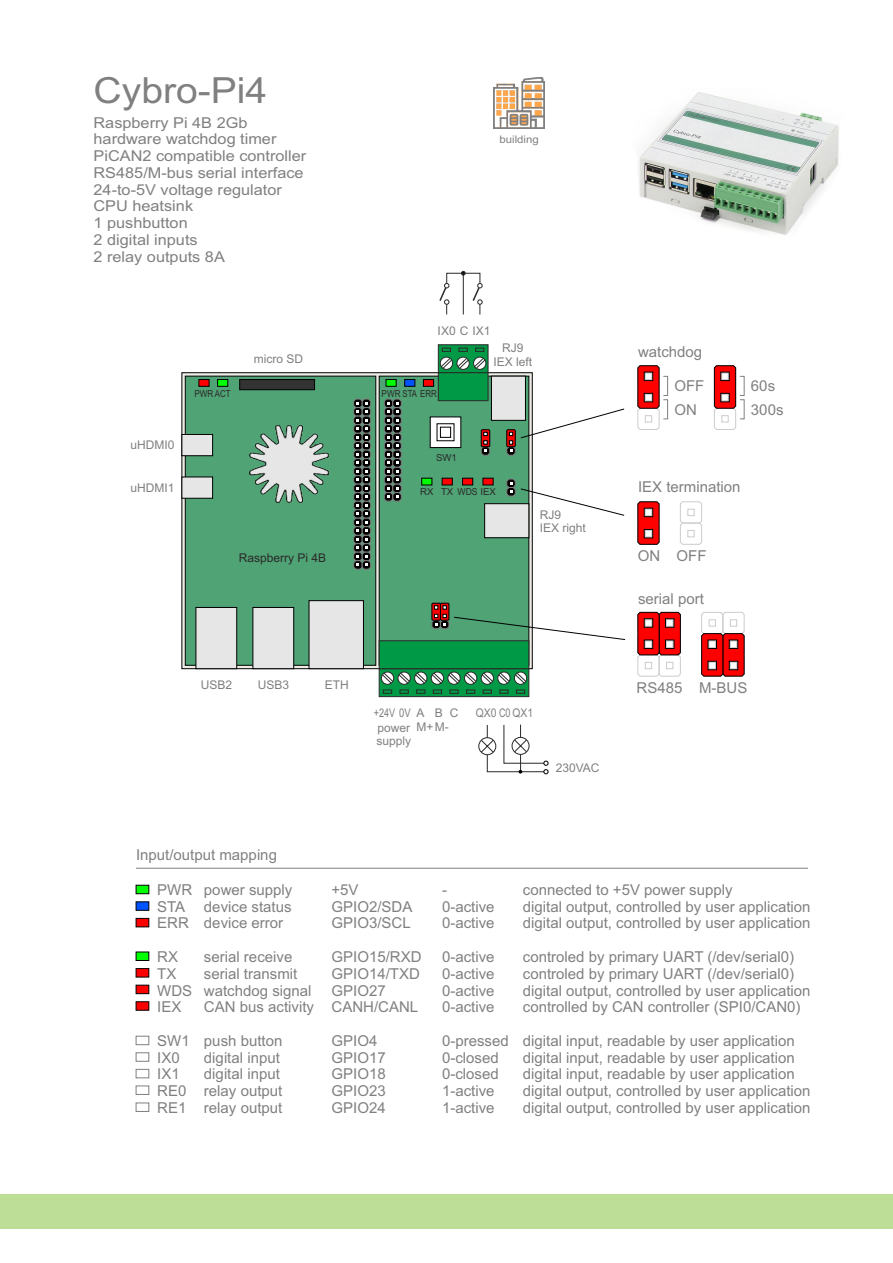
<style>
.page{position:relative;width:893px;height:1263px;background:#fff}
.page>*{position:absolute;margin:0;border:0;box-sizing:border-box;transform-origin:0 0}
.t1{font:36px "Arial";color:#808080;scale:1.09 1}
.t2{font:15px/16.8px "Arial";color:#808080}
.t3{font:15px/16.8px "Arial";color:#808080;scale:1.09 1}
.t4{font:12px/13.4px "Arial";color:#808080}
.t5{font:12px "Arial";color:#2b2929}
.t6{font:12px/13.4px "Arial";color:#808080;scale:.76 1}
.t7{font:12px "Arial";color:#808080;scale:.87 1}
.t8{font:10.5px "Arial";color:#808080;scale:1.09 1}
.t9{font:9.6px "Arial";color:#2b2929;scale:.85 1}
.t10{font:9.6px "Arial";color:#2b2929}
</style>
<div class="page">
<div style="left:0;top:1195px;width:893px;height:34px;background:#bcde96"></div>
<hr style="left:136px;top:868px;width:672px;height:1px;background:#808080">
<svg style="left:135px;top:884px;width:15px;height:10px"></svg>
<svg style="left:135px;top:901px;width:15px;height:10px"></svg>
<svg style="left:135px;top:917px;width:15px;height:11px"></svg>
<svg style="left:135px;top:951px;width:15px;height:10px"></svg>
<div style="left:136px;top:1036px;width:13px;height:9px;border:1px solid #808080"></div>
<svg style="left:135px;top:968px;width:15px;height:10px"></svg>
<div style="left:136px;top:1052px;width:13px;height:10px;border:1px solid #808080"></div>
<svg style="left:135px;top:984px;width:15px;height:10px"></svg>
<div style="left:136px;top:1069px;width:13px;height:9px;border:1px solid #808080"></div>
<svg style="left:135px;top:1001px;width:15px;height:10px"></svg>
<div style="left:136px;top:1085px;width:13px;height:10px;border:1px solid #808080"></div>
<div style="left:136px;top:1102px;width:13px;height:10px;border:1px solid #808080"></div>
<img style="left:493px;top:77px;width:51px;height:51px">
<div style="left:184px;top:375px;width:193px;height:291px;background:#4fa375"></div>
<svg style="left:308px;top:600px;width:56px;height:69px;background:#d6d6d6"></svg>
<svg style="left:252px;top:607px;width:43px;height:62px;background:#d0d3d1"></svg>
<svg style="left:195px;top:607px;width:43px;height:62px;background:#d0d3d1"></svg>
<svg style="left:181px;top:434px;width:32px;height:23px"></svg>
<svg style="left:181px;top:476px;width:32px;height:23px"></svg>
<svg style="left:239px;top:379px;width:76px;height:12px"></svg>
<svg style="left:353px;top:398px;width:19px;height:172px;background:#49544e"></svg>
<svg style="left:198px;top:379px;width:12px;height:8px"></svg>
<svg style="left:217px;top:379px;width:12px;height:8px"></svg>
<img style="left:247px;top:422px;width:85px;height:84px">
<svg style="left:637px;top:611px;width:44px;height:66px"></svg>
<svg style="left:701px;top:612px;width:44px;height:65px"></svg>
<svg style="left:713px;top:365px;width:23px;height:65px"></svg>
<svg style="left:637px;top:365px;width:23px;height:65px"></svg>
<div style="left:739px;top:399px;width:6px;height:20px;border:1px solid #808080"></div>
<div style="left:663px;top:399px;width:5px;height:20px;border:1px solid #808080"></div>
<div style="left:739px;top:376px;width:6px;height:20px;border:1px solid #808080"></div>
<div style="left:663px;top:376px;width:5px;height:20px;border:1px solid #808080"></div>
<svg style="left:680px;top:501px;width:22px;height:44px"></svg>
<svg style="left:637px;top:501px;width:23px;height:44px"></svg>
<div style="left:478px;top:737px;width:18px;height:18px;border:1px solid #2b2929;border-radius:50%"></div>
<svg style="left:480px;top:724px;width:68px;height:50px"></svg>
<svg style="left:378px;top:344px;width:248px;height:353px"></svg>
<hr style="left:463px;top:273px;width:1px;height:41px;background:#2b2929">
<svg style="left:461px;top:271px;width:5px;height:5px"></svg>
<svg style="left:472px;top:283px;width:11px;height:31px"></svg>
<div style="left:446px;top:273px;width:34px;height:11px;border:1px solid #2b2929"></div>
<svg style="left:439px;top:283px;width:10px;height:31px"></svg>
<img style="left:639px;top:92px;width:200px;height:143px">
<h1 class="t1" style="left:94px;top:77px;width:161px">Cybro-Pi4</h1>
<p class="t3" style="left:94px;top:115px;width:197px">Raspberry Pi 4B 2Gb hardware watchdog timer<br>PiCAN2 compatible controller<br>RS485/M-bus serial interface<br>24-to-5V voltage regulator<br>CPU heatsink<br>1 pushbutton<br>2 digital inputs<br>2 relay outputs 8A</p>
<p class="t4" style="left:254px;top:353px;width:51px">micro SD</p>
<p class="t8" style="left:499px;top:135px;width:38px">building</p>
<p class="t4" style="left:438px;top:325px;width:54px">IX0 C IX1</p>
<p class="t4" style="left:493px;top:342px;width:40px;text-align:center">RJ9<br>IEX left</p>
<p class="t4" style="left:130px;top:439px;width:46px">uHDMI0</p>
<p class="t4" style="left:130px;top:482px;width:46px">uHDMI1</p>
<p class="t9" style="left:195px;top:389px;width:44px">PWR ACT</p>
<p class="t9" style="left:382px;top:389px;width:67px">PWR STA ERR</p>
<p class="t10" style="left:436px;top:454px;width:22px">SW1</p>
<p class="t10" style="left:441px;top:488px;width:56px">TX WDS IEX</p>
<p class="t10" style="left:420px;top:488px;width:15px">RX</p>
<p class="t5" style="left:239px;top:553px;width:89px">Raspberry Pi 4B</p>
<p class="t4" style="left:540px;top:509px;width:48px">RJ9<br>IEX right</p>
<p class="t4" style="left:201px;top:679px;width:33px">USB2</p>
<p class="t4" style="left:258px;top:679px;width:33px">USB3</p>
<p class="t2" style="left:136px;top:847px;width:142px">Input/output mapping</p>
<p class="t4" style="left:325px;top:679px;width:25px">ETH</p>
<p class="t4" style="left:435px;top:707px;width:10px">B</p>
<p class="t4" style="left:450px;top:707px;width:10px">C</p>
<p class="t7" style="left:476px;top:708px;width:67px">QX0 C0 QX1</p>
<p class="t6" style="left:416px;top:707px;width:44px;text-indent:-43px">+24V 0V A<br>M+M-</p>
<p class="t4" style="left:377px;top:722px;width:36px">power supply</p>
<p class="t4" style="left:556px;top:762px;width:45px">230VAC</p>
<p class="t2" style="left:638px;top:345px;width:66px">watchdog</p>
<p class="t2" style="left:674px;top:379px;width:31px">OFF</p>
<p class="t2" style="left:751px;top:379px;width:26px">60s</p>
<p class="t2" style="left:674px;top:402px;width:24px">ON</p>
<p class="t2" style="left:751px;top:402px;width:34px">300s</p>
<p class="t2" style="left:638px;top:479px;width:104px">IEX termination</p>
<p class="t2" style="left:638px;top:549px;width:70px">ON OFF</p>
<p class="t2" style="left:638px;top:591px;width:67px">serial port</p>
<p class="t2" style="left:637px;top:681px;width:112px">RS485 M-BUS</p>
<p class="t2" style="left:157px;top:883px;width:36px">PWR<br>STA<br>ERR</p>
<p class="t2" style="left:157px;top:950px;width:36px">RX<br>TX<br>WDS<br>IEX</p>
<p class="t2" style="left:157px;top:1033px;width:34px">SW1<br>IX0<br>IX1<br>RE0<br>RE1</p>
<p class="t2" style="left:204px;top:883px;width:90px;text-align:justify">power supply device status device error</p>
<p class="t2" style="left:204px;top:950px;width:112px">serial receive serial transmit watchdog signal<br>CAN bus activity</p>
<p class="t2" style="left:204px;top:1033px;width:80px">push button digital input digital input relay output relay output</p>
<p class="t2" style="left:332px;top:883px;width:82px">+5V<br>GPIO2/SDA<br>GPIO3/SCL</p>
<p class="t2" style="left:332px;top:950px;width:92px">GPIO15/RXD<br>GPIO14/TXD<br>GPIO27<br>CANH/CANL</p>
<p class="t2" style="left:332px;top:1033px;width:56px">GPIO4<br>GPIO17<br>GPIO18<br>GPIO23<br>GPIO24</p>
<p class="t2" style="left:442px;top:883px;width:54px">-<br>0-active<br>0-active</p>
<p class="t2" style="left:442px;top:950px;width:54px;text-align:justify">0-active 0-active 0-active 0-active</p>
<p class="t2" style="left:442px;top:1033px;width:68px">0-pressed<br>0-closed<br>0-closed<br>1-active<br>1-active</p>
<p class="t2" style="left:523px;top:883px;width:289px">connected to +5V power supply<br>digital output, controlled by user application digital output, controlled by user application</p>
<p class="t2" style="left:523px;top:950px;width:289px">controled by primary UART (/dev/serial0) controled by primary UART (/dev/serial0) digital output, controlled by user application controlled by CAN controller (SPI0/CAN0)</p>
<p class="t2" style="left:523px;top:1033px;width:289px">digital input, readable by user application digital input, readable by user application digital input, readable by user application digital output, controlled by user application digital output, controlled by user application</p>
</div>
